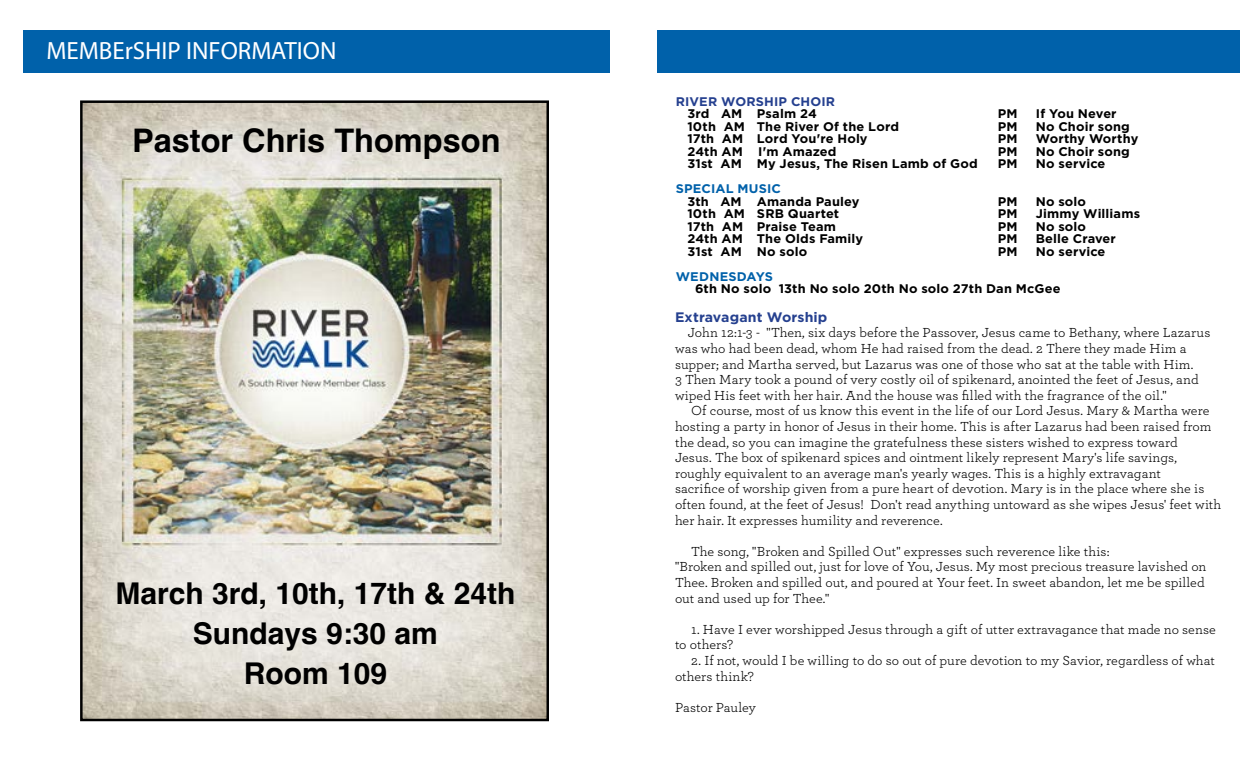
<style>
.page{position:relative;width:1260px;height:765px;background:#fff}
.page>*{position:absolute;margin:0;border:0;box-sizing:border-box;transform-origin:0 0}
.t1{font:700 32.5px "Helvetica";color:#000}
.t2{font:700 30px/40px "Helvetica";color:#000;text-align:center}
.t3{font:25px "Myriad Pro";color:#fff}
.t4{font:13.75px/15.6px "Archer";color:#000}
.t5{font:700 13.75px "Gotham";letter-spacing:.005em;color:#25408f}
.t6{font:700 12.5px "Gotham";letter-spacing:.01em;color:#000}
.t7{font:700 12.5px "Gotham";letter-spacing:.01em;color:#0061aa}
.t8{font:700 12.5px "Gotham";letter-spacing:.015em;color:#25408f}
</style>
<div class="page">
<div style="left:657px;top:31px;width:583px;height:42px;background:#0061aa"></div>
<div style="left:23px;top:31px;width:587px;height:42px;background:#0061aa"></div>
<img style="left:83px;top:103px;width:463px;height:615px">
<div style="left:80px;top:100px;width:469px;height:621px;border:2px solid #000"></div>
<h3 class="t3" style="left:46px;top:36px;width:292px">MEMBErSHIP INFORMATION</h3>
<h1 class="t1" style="left:132px;top:121px;width:370px">Pastor Chris Thompson</h1>
<h2 class="t2" style="left:115px;top:577px;width:402px">March 3rd, 10th, 17th &amp; 24th<br>Sundays 9:30 am<br>Room 109</h2>
<p class="t8" style="left:676px;top:93px;width:161px">RIVER WORSHIP CHOIR</p>
<p class="t6" style="left:687px;top:106px;width:131px">3rd AM Psalm 24</p>
<p class="t6" style="left:998px;top:106px;width:21px">PM</p>
<p class="t6" style="left:1036px;top:106px;width:82px">If You Never</p>
<p class="t6" style="left:687px;top:118px;width:213px">10th AM The River Of the Lord</p>
<p class="t6" style="left:998px;top:118px;width:21px">PM</p>
<p class="t6" style="left:1036px;top:118px;width:95px">No Choir song</p>
<p class="t6" style="left:687px;top:131px;width:182px">17th AM Lord You're Holy</p>
<p class="t6" style="left:998px;top:131px;width:21px">PM</p>
<p class="t6" style="left:1036px;top:131px;width:104px">Worthy Worthy</p>
<p class="t6" style="left:687px;top:143px;width:151px">24th AM I'm Amazed</p>
<p class="t6" style="left:998px;top:143px;width:21px">PM</p>
<p class="t6" style="left:1036px;top:143px;width:95px">No Choir song</p>
<p class="t6" style="left:687px;top:156px;width:292px">31st AM My Jesus, The Risen Lamb of God</p>
<p class="t6" style="left:998px;top:156px;width:21px">PM</p>
<p class="t6" style="left:1036px;top:156px;width:71px">No service</p>
<p class="t7" style="left:676px;top:181px;width:107px">SPECIAL MUSIC</p>
<p class="t6" style="left:687px;top:193px;width:174px">3th AM Amanda Pauley</p>
<p class="t6" style="left:998px;top:193px;width:21px">PM</p>
<p class="t6" style="left:1036px;top:193px;width:52px">No solo</p>
<p class="t6" style="left:687px;top:206px;width:153px">10th AM SRB Quartet</p>
<p class="t6" style="left:998px;top:206px;width:21px">PM</p>
<p class="t6" style="left:1036px;top:206px;width:106px">Jimmy Williams</p>
<p class="t6" style="left:687px;top:218px;width:150px">17th AM Praise Team</p>
<p class="t6" style="left:998px;top:218px;width:21px">PM</p>
<p class="t6" style="left:1036px;top:218px;width:52px">No solo</p>
<p class="t6" style="left:687px;top:231px;width:177px">24th AM The Olds Family</p>
<p class="t6" style="left:998px;top:231px;width:21px">PM</p>
<p class="t6" style="left:1036px;top:231px;width:82px">Belle Craver</p>
<p class="t6" style="left:687px;top:243px;width:121px">31st AM No solo</p>
<p class="t6" style="left:998px;top:243px;width:21px">PM</p>
<p class="t6" style="left:1036px;top:243px;width:71px">No service</p>
<p class="t7" style="left:676px;top:268px;width:99px">WEDNESDAYS</p>
<p class="t6" style="left:695px;top:281px;width:367px">6th No solo 13th No solo 20th No solo 27th Dan McGee</p>
<p class="t5" style="left:675px;top:308px;width:154px">Extravagant Worship</p>
<p class="t4" style="left:675px;top:324px;width:537px;text-indent:13px">John 12:1-3 - "Then, six days before the Passover, Jesus came to Bethany, where Lazarus was who had been dead, whom He had raised from the dead. 2 There they made Him a supper; and Martha served, but Lazarus was one of those who sat at the table with Him.<br>3 Then Mary took a pound of very costly oil of spikenard, anointed the feet of Jesus, and wiped His feet with her hair. And the house was filled with the fragrance of the oil."</p>
<p class="t4" style="left:675px;top:402px;width:548px;text-indent:16px">Of course, most of us know this event in the life of our Lord Jesus. Mary &amp; Martha were hosting a party in honor of Jesus in their home. This is after Lazarus had been raised from the dead, so you can imagine the gratefulness these sisters wished to express toward<br>Jesus. The box of spikenard spices and ointment likely represent Mary's life savings, roughly equivalent to an average man's yearly wages. This is a highly extravagant<br>sacrifice of worship given from a pure heart of devotion. Mary is in the place where she is often found, at the feet of Jesus! Don't read anything untoward as she wipes Jesus' feet with her hair. It expresses humility and reverence.</p>
<p class="t4" style="left:675px;top:543px;width:533px;text-indent:16px">The song, "Broken and Spilled Out" expresses such reverence like this:<br>"Broken and spilled out, just for love of You, Jesus. My most precious treasure lavished on Thee. Broken and spilled out, and poured at Your feet. In sweet abandon, let me be spilled out and used up for Thee."</p>
<p class="t4" style="left:675px;top:621px;width:542px;text-indent:16px">1. Have I ever worshipped Jesus through a gift of utter extravagance that made no sense to others?</p>
<p class="t4" style="left:675px;top:652px;width:541px;text-indent:16px">2. If not, would I be willing to do so out of pure devotion to my Savior, regardless of what others think?</p>
<p class="t4" style="left:675px;top:699px;width:83px">Pastor Pauley</p>
</div>
